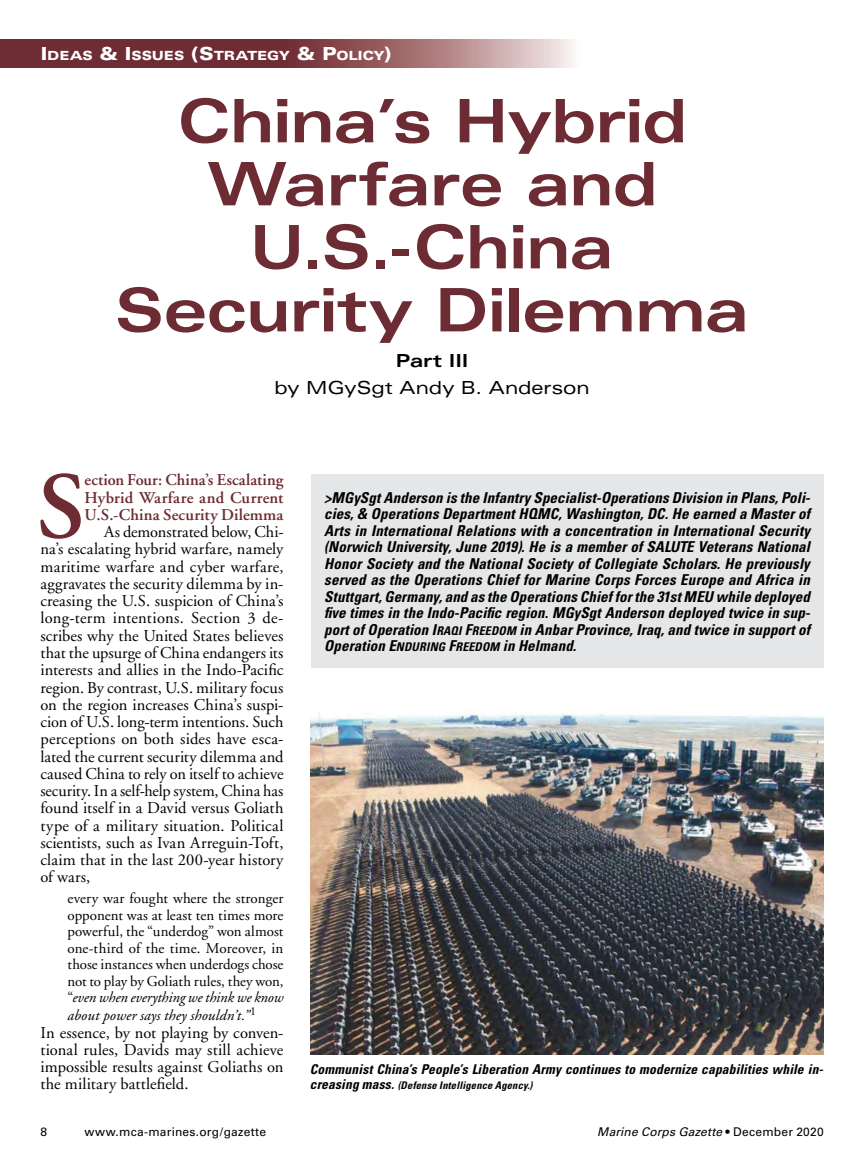
<style>
.page{position:relative;width:864px;height:1175px;background:#fff}
.page>*{position:absolute;margin:0;border:0;box-sizing:border-box;transform-origin:0 0}
.t1{font:600 94.5px "Adobe Garamond";color:#6d2c34}
.t2{font:700 expanded 60px/63px "Univers";letter-spacing:-.015em;color:#6d2c34;text-align:center}
.t3{font:expanded 18px/27px "Univers";color:#000;text-align:center}
.t4{font:16.5px/17.2px "Adobe Garamond";letter-spacing:.005em;color:#000;text-align:justify}
.t5{font:600 16.5px "Adobe Garamond";letter-spacing:.01em;color:#6d2c34}
.t6{font:italic 700 condensed 15px/16.5px "Univers";letter-spacing:.01em;color:#000;text-align:justify}
.t7{font:15px/16.6px "Adobe Garamond";letter-spacing:-.005em;color:#000;text-align:justify}
.t8{font:italic 700 condensed 13.5px "Univers";letter-spacing:.01em;color:#000}
.t9{font:900 expanded 12.6px "Univers";letter-spacing:-.01em;color:#fff}
.t10{font:italic 12px "Univers";letter-spacing:.015em;color:#000}
.t11{font:12px "Univers";letter-spacing:.02em;color:#000}
.t12{font:italic 700 condensed 10.5px "Univers";letter-spacing:.02em;color:#000}
.s1{font-size:18px}
.s2{font-weight:700}
.s3{font-style:italic}
.s4{font-size:12px}
.s5{font-style:inherit}
.s6{font-size:13.5px}
.s7{font-style:normal}
</style>
<div class="page">
<img style="left:310px;top:711px;width:514px;height:343px">
<img style="left:0;top:40px;width:575px;height:28px">
<div style="left:311px;top:474px;width:513px;height:193px;background:#e5e6e7"></div>
<p class="t9" style="left:41px;top:51px;width:353px"><span class="s1">I</span>DEAS <span class="s1">&amp; I</span>SSUES <span class="s1">(S</span>TRATEGY <span class="s1">&amp; P</span>OLICY<span class="s1">)</span></p>
<p class="t2" style="left:115px;top:90px;width:636px">China’s Hybrid<br>Warfare and<br>U.S.-China<br>Security Dilemma</p>
<p class="t3" style="left:275px;top:348px;width:317px"><span class="s2">Part III<br></span>by MGySgt Andy B. Anderson</p>
<p class="t1" style="left:37px;top:449px;width:49px">S</p>
<p class="t5" style="left:85px;top:470px;width:200px">ection Four: China’s Escalating</p>
<p class="t5" style="left:85px;top:487px;width:200px">Hybrid Warfare and Current</p>
<p class="t5" style="left:85px;top:504px;width:200px">U.S.-China Security Dilemma</p>
<p class="t4" style="left:104px;top:525px;width:181px">As demonstrated below, Chi-</p>
<p class="t4" style="left:40px;top:542px;width:244px">na’s escalating hybrid warfare, namely</p>
<p class="t4" style="left:40px;top:559px;width:245px">maritime warfare and cyber warfare,</p>
<p class="t4" style="left:40px;top:576px;width:244px">aggravates the security dilemma by in-</p>
<p class="t4" style="left:40px;top:594px;width:245px">creasing the U.S. suspicion of China’s</p>
<p class="t4" style="left:40px;top:611px;width:244px">long-term intentions. Section 3 de-</p>
<p class="t4" style="left:40px;top:628px;width:245px">scribes why the United States believes</p>
<p class="t4" style="left:40px;top:645px;width:244px">that the upsurge of China endangers its</p>
<p class="t4" style="left:40px;top:663px;width:245px">interests and allies in the Indo-Pacific</p>
<p class="t4" style="left:40px;top:680px;width:244px">region. By contrast, U.S. military focus</p>
<p class="t4" style="left:40px;top:697px;width:244px">on the region increases China’s suspi-</p>
<p class="t4" style="left:40px;top:714px;width:245px">cion of U.S. long-term intentions. Such</p>
<p class="t4" style="left:40px;top:732px;width:244px">perceptions on both sides have esca-</p>
<p class="t4" style="left:40px;top:749px;width:245px">lated the current security dilemma and</p>
<p class="t4" style="left:40px;top:766px;width:245px">caused China to rely on itself to achieve</p>
<p class="t4" style="left:40px;top:783px;width:244px">security. In a self-help system, China has</p>
<p class="t4" style="left:40px;top:801px;width:245px">found itself in a David versus Goliath</p>
<p class="t4" style="left:40px;top:818px;width:245px">type of a military situation. Political</p>
<p class="t4" style="left:40px;top:835px;width:244px">scientists, such as Ivan Arreguin-Toft,</p>
<p class="t4" style="left:40px;top:852px;width:244px">claim that in the last 200-year history</p>
<p class="t4" style="left:40px;top:870px;width:51px">of wars,</p>
<p class="t7" style="left:68px;top:891px;width:218px">every war fought where the stronger opponent was at least ten times more powerful, the “underdog” won almost one-third of the time. Moreover, in those instances when underdogs chose not to play by Goliath rules, they won, “<span class="s3">even when everything we think we know about power says they shouldn’t.”</span><sup>1</sup></p>
<p class="t4" style="left:40px;top:1025px;width:245px">In essence, by not playing by conven&shy;tional rules, Davids may still achieve impossible results against Goliaths on the military battlefield.</p>
<p class="t6" style="left:324px;top:490px;width:488px">&gt;MGySgt Anderson is the Infantry Specialist-Operations Division in Plans, Poli&shy;cies, &amp; Operations Department HQMC, Washington, DC. He earned a Master of Arts in International Relations with a concentration in International Security (Norwich University, June 2019). He is a member of SALUTE Veterans National Honor Society and the National Society of Collegiate Scholars. He previously served as the Operations Chief for Marine Corps Forces Europe and Africa in Stuttgart, Germany, and as the Operations Chief for the 31st MEU while deployed five times in the Indo-Pacific region. MGySgt Anderson deployed twice in sup&shy;port of Operation I<span class="s4">RAQI</span> F<span class="s4">REEDOM</span> in Anbar Province, Iraq, and twice in support of Operation <span class="s5">E</span><span class="s4">NDURING</span> <span class="s5">F</span><span class="s4">REEDOM</span> in Helmand.</p>
<p class="t8" style="left:310px;top:1064px;width:515px">Communist China’s People’s Liberation Army continues to modernize capabilities while in-</p>
<p class="t12" style="left:310px;top:1081px;width:224px"><span class="s6">creasing mass.</span> (Defense Intelligence Agency.)</p>
<p class="t11" style="left:40px;top:1127px;width:8px">8</p>
<p class="t11" style="left:84px;top:1127px;width:183px">www.mca-marines.org/gazette</p>
<p class="t10" style="left:597px;top:1125px;width:228px">Marine Corps Gazette <span class="s7">• December 2020</span></p>
</div>
